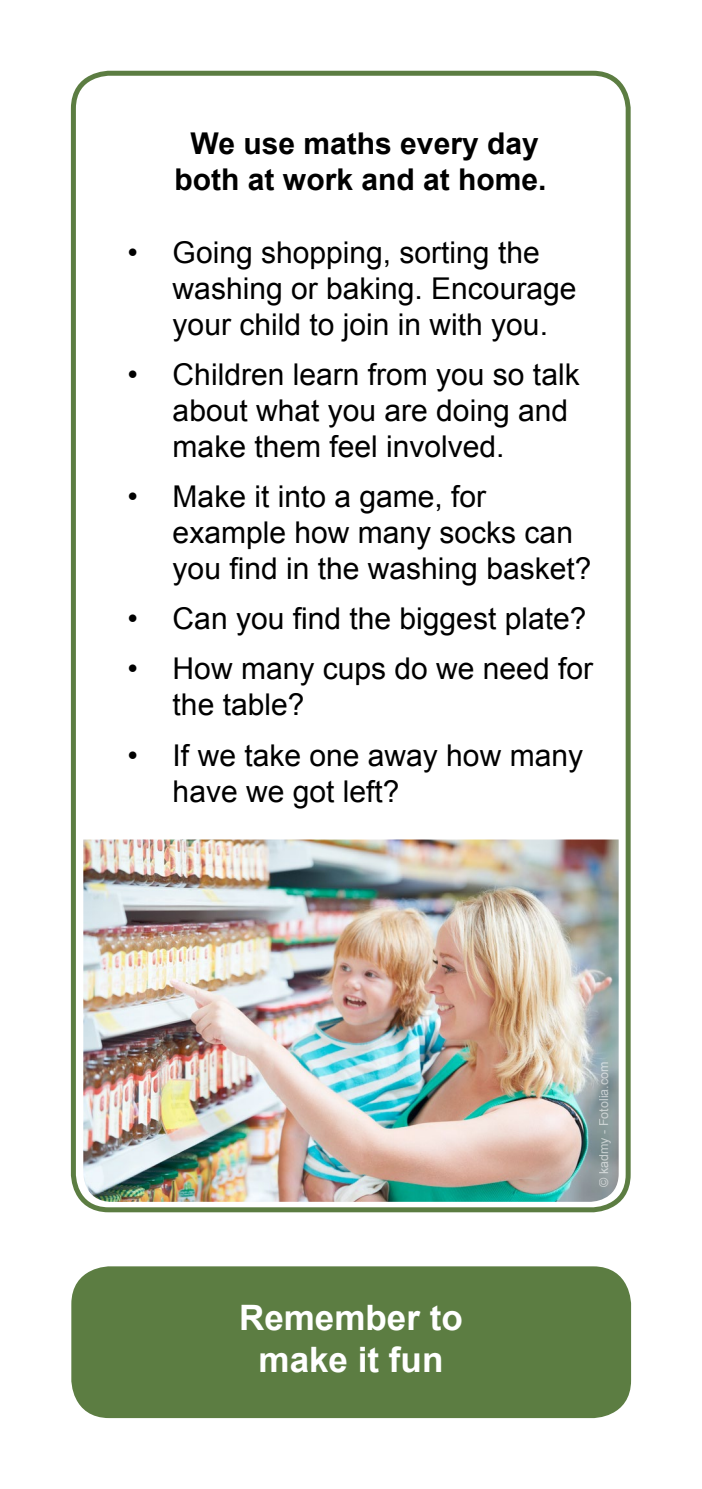
<style>
.page{position:relative;width:702px;height:1489px;background:#fff}
.page>*{position:absolute;margin:0;border:0;box-sizing:border-box;transform-origin:0 0}
.t1{font:700 35px/42px "Arial";color:#fff;text-align:center}
.t2{font:30px/36px "Arial";color:#000}
.t3{font:700 30px/36px "Arial";color:#000;text-align:center}
.t4{font:12.5px "Arial";color:#fff}
</style>
<div class="page">
<div style="left:74px;top:1268px;width:554px;height:147px;background:#5c7d42;border-radius:35px"></div>
<div style="left:71px;top:1266px;width:560px;height:151px;border:5px solid #5c7d42;border-radius:35px"></div>
<div style="left:71px;top:71px;width:559px;height:1141px;border:5px solid #5c7d42;border-radius:35px"></div>
<img style="left:83px;top:839px;width:535px;height:362px">
<p class="t3" style="left:174px;top:127px;width:373px">We use maths every day both at work and at home.</p>
<p class="t2" style="left:173px;top:234px;width:405px;text-indent:-45px">• Going shopping, sorting the washing or baking. Encourage your child to join in with you.</p>
<p class="t2" style="left:173px;top:356px;width:408px;text-indent:-45px">• Children learn from you so talk about what you are doing and make them feel involved.</p>
<p class="t2" style="left:173px;top:478px;width:420px;text-indent:-45px">• Make it into a game, for example how many socks can you find in the washing basket?</p>
<p class="t2" style="left:128px;top:601px;width:460px">• Can you find the biggest plate?</p>
<p class="t2" style="left:173px;top:651px;width:422px;text-indent:-45px">• How many cups do we need for the table?</p>
<p class="t2" style="left:173px;top:737px;width:412px;text-indent:-45px">• If we take one away how many have we got left?</p>
<p class="t1" style="left:239px;top:1297px;width:225px">Remember to make it fun</p>
<p class="t4" style="left:595px;top:1186px;width:127px;rotate:-90deg">© kadmy - Fotolia.com</p>
</div>
